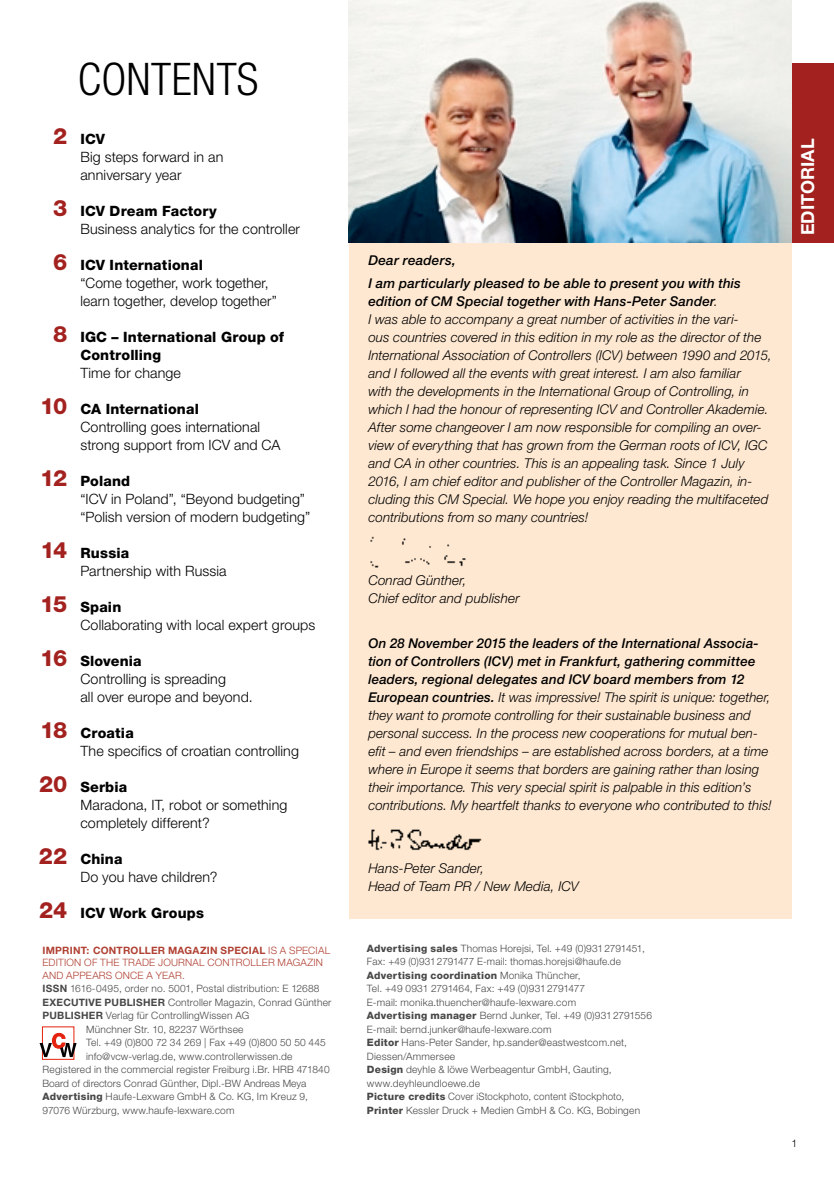
<style>
.page{position:relative;width:834px;height:1191px;background:#fff}
.page>*{position:absolute;margin:0;border:0;box-sizing:border-box;transform-origin:0 0}
.t1{font:300 condensed 45px "Helvetica Neue LT Std";letter-spacing:.005em;color:#000}
.t2{font:800 22.5px "Helvetica Neue LT Std";letter-spacing:-.05em;color:#a3221f}
.t3{font:700 18px "Helvetica Neue LT Pro";letter-spacing:.005em;color:#fff}
.t4{font:300 14.25px/18px "Helvetica Neue LT Pro";letter-spacing:.01em;color:#000}
.t5{font:800 14.25px/18px "Helvetica Neue LT Std";letter-spacing:.01em;color:#000}
.t6{font:italic 300 13.5px/18px "Helvetica Neue LT Pro";letter-spacing:.01em;color:#000}
.t7{font:italic 500 13.5px/22.5px "Helvetica Neue LT Pro";letter-spacing:.015em;color:#000}
.t8{font:300 10.5px "Helvetica Neue LT Pro";color:#000}
.t9{font:300 10.2px/13.5px "Helvetica Neue LT Pro";letter-spacing:.02em;color:#484847}
.t10{font:300 10.2px/12.1px "Helvetica Neue LT Pro";letter-spacing:.02em;color:#b04133}
.t11{font:300 10.2px "Helvetica Neue LT Pro";color:#484847}
.t12{font:700 10.2px "Helvetica Neue LT Std";letter-spacing:.025em;color:#b04133}
.t13{font:800 10.2px "Helvetica Neue LT Std";letter-spacing:.02em;color:#484847}
.s1{font-family:"Helvetica Neue LT Pro";font-weight:300}
.s2{font-family:"Helvetica Neue LT Std";font-weight:700}
.s3{font-family:"Helvetica Neue LT Std";font-weight:800}
.s4{font-weight:500}
</style>
<div class="page">
<div style="left:349px;top:0;width:442px;height:918px;background:#fee8d1"></div>
<div style="left:791px;top:64px;width:42px;height:179px;background:#a3221f"></div>
<img style="left:368px;top:829px;width:114px;height:22px">
<svg style="left:40px;top:1033px;width:37px;height:24px"></svg>
<img style="left:370px;top:536px;width:96px;height:32px">
<img style="left:349px;top:0;width:442px;height:243px">
<h2 class="t2" style="left:53px;top:122px;width:16px">2</h2>
<h2 class="t2" style="left:53px;top:194px;width:16px">3</h2>
<h2 class="t2" style="left:53px;top:248px;width:16px">6</h2>
<h2 class="t2" style="left:53px;top:320px;width:16px">8</h2>
<h2 class="t2" style="left:40px;top:392px;width:29px">10</h2>
<h2 class="t2" style="left:40px;top:464px;width:29px">12</h2>
<h2 class="t2" style="left:41px;top:536px;width:28px">14</h2>
<h2 class="t2" style="left:40px;top:590px;width:29px">15</h2>
<h2 class="t2" style="left:40px;top:644px;width:29px">16</h2>
<h2 class="t2" style="left:40px;top:716px;width:29px">18</h2>
<h2 class="t2" style="left:39px;top:770px;width:30px">20</h2>
<h2 class="t2" style="left:39px;top:842px;width:30px">22</h2>
<h2 class="t2" style="left:39px;top:896px;width:30px">24</h2>
<h1 class="t1" style="left:78px;top:53px;width:182px">CONTENTS</h1>
<p class="t5" style="left:80px;top:130px;width:26px">ICV</p>
<p class="t4" style="left:80px;top:147px;width:144px">Big steps forward in an anniversary year</p>
<p class="t5" style="left:80px;top:202px;width:138px">ICV Dream Factory</p>
<p class="t4" style="left:80px;top:219px;width:221px">Business analytics for the controller</p>
<p class="t5" style="left:80px;top:256px;width:124px">ICV International</p>
<p class="t4" style="left:80px;top:273px;width:198px">“Come together, work together, learn together, develop together”</p>
<p class="t5" style="left:80px;top:328px;width:205px">IGC – International Group of<br>Controlling</p>
<p class="t4" style="left:80px;top:363px;width:102px">Time for change</p>
<p class="t5" style="left:80px;top:400px;width:120px">CA International</p>
<p class="t4" style="left:80px;top:417px;width:201px">Controlling goes international strong support from ICV and CA</p>
<p class="t5" style="left:80px;top:472px;width:51px">Poland</p>
<p class="t4" style="left:80px;top:489px;width:231px">“ICV in Poland”, “Beyond budgeting” “Polish version of modern budgeting”</p>
<p class="t5" style="left:80px;top:544px;width:50px">Russia</p>
<p class="t4" style="left:80px;top:561px;width:148px">Partnership with Russia</p>
<p class="t5" style="left:80px;top:598px;width:42px">Spain</p>
<p class="t4" style="left:80px;top:615px;width:236px">Collaborating with local expert groups</p>
<p class="t5" style="left:80px;top:652px;width:63px">Slovenia</p>
<p class="t4" style="left:80px;top:669px;width:174px">Controlling is spreading<br>all over europe and beyond.</p>
<p class="t5" style="left:80px;top:724px;width:55px">Croatia</p>
<p class="t4" style="left:80px;top:741px;width:220px">The specifics of croatian controlling</p>
<p class="t5" style="left:80px;top:778px;width:48px">Serbia</p>
<p class="t4" style="left:80px;top:795px;width:208px">Maradona, IT, robot or something completely different?</p>
<p class="t5" style="left:80px;top:850px;width:44px">China</p>
<p class="t4" style="left:80px;top:867px;width:138px">Do you have children?</p>
<p class="t5" style="left:80px;top:904px;width:125px">ICV Work Groups</p>
<p class="t12" style="left:43px;top:944px;width:289px">IMPRINT: CONTROLLER MAGAZIN SPECIAL <span class="s1">IS A SPECIAL</span></p>
<p class="t10" style="left:43px;top:956px;width:282px">EDITION OF THE TRADE JOURNAL CONTROLLER MAGAZIN<br>AND APPEARS ONCE A YEAR.</p>
<p class="t9" style="left:43px;top:981px;width:278px"><span class="s2">ISSN</span> 1616-0495, order no. 5001, Postal distribution: E 12688</p>
<p class="t9" style="left:43px;top:995px;width:290px"><span class="s2">EXECUTIVE PUBLISHER</span> Controller Magazin, Conrad Günther</p>
<p class="t9" style="left:43px;top:1008px;width:208px"><span class="s2">PUBLISHER</span> Verlag für ControllingWissen AG</p>
<p class="t9" style="left:86px;top:1022px;width:159px">Münchner Str. 10, 82237 Wörthsee</p>
<p class="t9" style="left:86px;top:1035px;width:241px">Tel. +49 (0)800 72 34 269 | Fax +49 (0)800 50 50 445</p>
<p class="t9" style="left:86px;top:1049px;width:208px">info@vcw-verlag.de, www.controllerwissen.de</p>
<p class="t9" style="left:43px;top:1062px;width:288px">Registered in the commercial register Freiburg i.Br. HRB 471840</p>
<p class="t11" style="left:43px;top:1076px;width:265px">Board of directors Conrad Günther, Dipl.-BW Andreas Meya</p>
<p class="t9" style="left:43px;top:1089px;width:267px"><span class="s3">Advertising</span> Haufe-Lexware GmbH &amp; Co. KG, Im Kreuz 9,</p>
<p class="t9" style="left:43px;top:1103px;width:193px">97076 Würzburg, www.haufe-lexware.com</p>
<p class="t7" style="left:368px;top:249px;width:374px">Dear readers,<br>I am particularly pleased to be able to present you with this</p>
<p class="t6" style="left:368px;top:292px;width:405px"><span class="s4">edition of CM Special together with Hans-Peter Sander</span>.<br>I was able to accompany a great number of activities in the vari-<br>ous countries covered in this edition in my role as the director of the International Association of Controllers (ICV) between 1990 and 2015, and I followed all the events with great interest. I am also familiar<br>with the developments in the International Group of Controlling, in which I had the honour of representing ICV and Controller Akademie.<br>After some changeover I am now responsible for compiling an over&shy;view of everything that has grown from the German roots of ICV, IGC and CA in other countries. This is an appealing task. Since 1 July 2016, I am chief editor and publisher of the Controller Magazin, in&shy;cluding this CM Special. We hope you enjoy reading the multifaceted contributions from so many countries!</p>
<p class="t6" style="left:368px;top:571px;width:153px">Conrad Günther,<br>Chief editor and publisher</p>
<p class="t6" style="left:368px;top:634px;width:405px"><span class="s4">On 28 November 2015 the leaders of the International Associa&shy;tion of Controllers (ICV) met in Frankfurt, gathering committee leaders, regional delegates and ICV board members from 12<br>European countries.</span> It was impressive! The spirit is unique: together, they want to promote controlling for their sustainable business and personal success. In the process new cooperations for mutual ben&shy;efit – and even friendships – are established across borders, at a time where in Europe it seems that borders are gaining rather than losing their importance. This very special spirit is palpable in this edition’s contributions. My heartfelt thanks to everyone who contributed to this!</p>
<p class="t6" style="left:368px;top:859px;width:212px">Hans-Peter Sander,<br>Head of Team PR / New Media, ICV</p>
<p class="t9" style="left:367px;top:941px;width:279px"><span class="s3">Advertising sales</span> Thomas Horejsi, Tel. +49 (0)9312791451,<br>Fax: +49 (0)9312791477 E-mail: thomas.horejsi@haufe.de</p>
<p class="t13" style="left:367px;top:969px;width:215px">Advertising coordination <span class="s1">Monika Thüncher,</span></p>
<p class="t9" style="left:367px;top:981px;width:286px">Tel. +49 0931 2791464, Fax: +49 (0)9312791477<br>E-mail: monika.thuencher@haufe-lexware.com<br><span class="s3">Advertising manager</span> Bernd Junker, Tel. +49 (0)9312791556<br>E-mail: bernd.junker@haufe-lexware.com<br><span class="s3">Editor</span> Hans-Peter Sander, hp.sander@eastwestcom.net, Diessen/Ammersee<br><span class="s3">Design</span> deyhle &amp; löwe Werbeagentur GmbH, Gauting, www.deyhleundloewe.de<br><span class="s3">Picture credits</span> Cover iStockphoto, content iStockphoto, <span class="s3">Printer</span> Kessler Druck + Medien GmbH &amp; Co. KG, Bobingen</p>
<h3 class="t3" style="left:796px;top:235px;width:98px;rotate:-90deg">EDITORIAL</h3>
<p class="t8" style="left:791px;top:1137px;width:7px">1</p>
</div>
